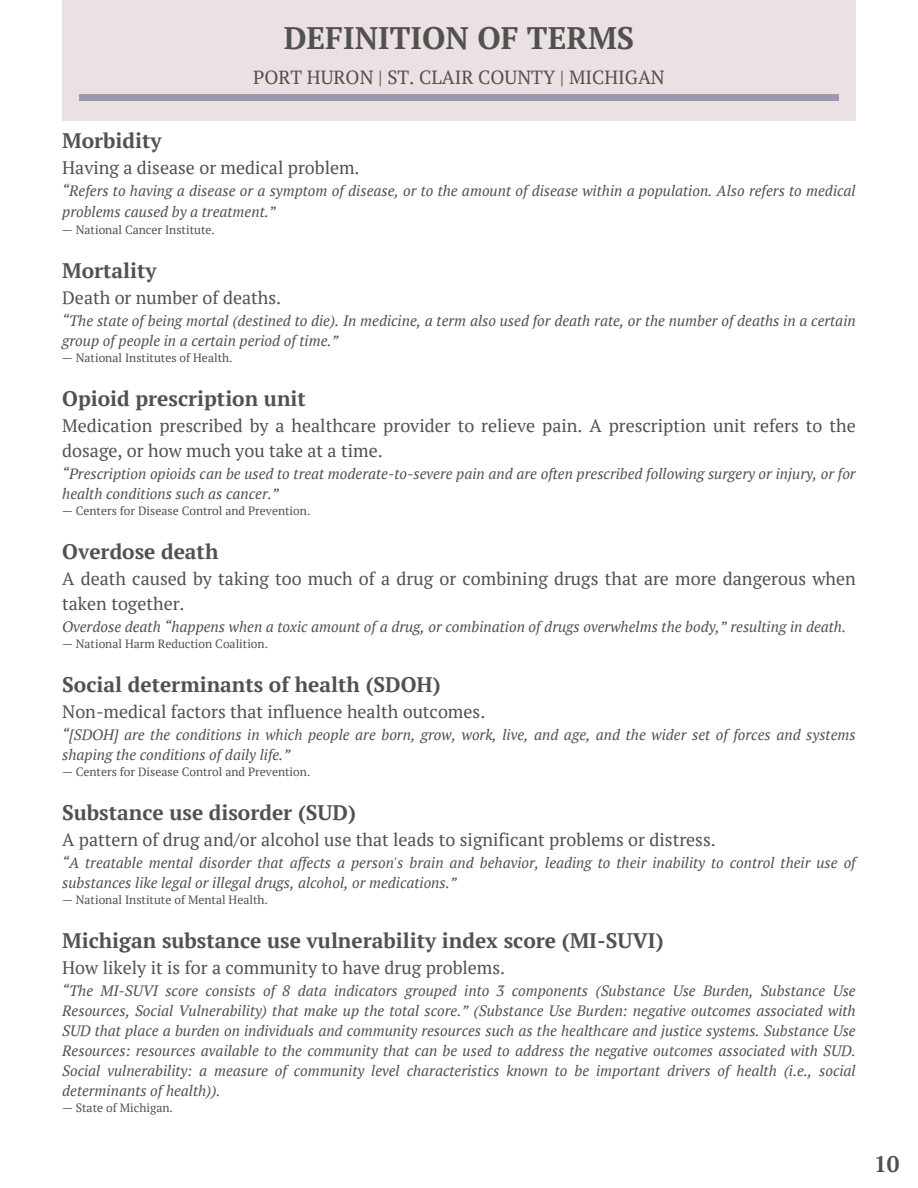
<style>
.page{position:relative;width:918px;height:1188px;background:#fff}
.page>*{position:absolute;margin:0;border:0;box-sizing:border-box;transform-origin:0 0}
.t1{font:700 31.05px "PT Serif";color:#51514d}
.t2{font:700 22.5px "PT Serif";color:#51514d}
.t3{font:700 21px "PT Serif";color:#51514d}
.t4{font:19.05px "PT Serif";color:#51514d}
.t5{font:18px/25px "PT Serif";color:#51514d}
.t6{font:italic 15px/20px "PT Serif";color:#51514d}
.t7{font:12px "PT Serif";color:#51514d}
</style>
<div class="page">
<div style="left:62px;top:0;width:794px;height:120px;background:#ebe0e3"></div>
<div style="left:79px;top:95px;width:760px;height:5px;background:#9e98af"></div>
<p class="t1" style="left:284px;top:17px;width:352px">DEFINITION OF TERMS</p>
<p class="t4" style="left:253px;top:64px;width:413px">PORT HURON | ST. CLAIR COUNTY | MICHIGAN</p>
<h2 class="t3" style="left:62px;top:126px;width:101px">Morbidity</h2>
<p class="t5" style="left:62px;top:155px;width:299px">Having a disease or medical problem.</p>
<h1 class="t6" style="left:62px;top:180px;width:795px;line-height:21px">“Refers to having a disease or a symptom of disease, or to the amount of disease within a population. Also refers to medical problems caused by a treatment.”</h1>
<p class="t7" style="left:62px;top:221px;width:154px">— National Cancer Institute.</p>
<p class="t3" style="left:62px;top:256px;width:96px">Mortality</p>
<p class="t5" style="left:62px;top:285px;width:220px">Death or number of deaths.</p>
<p class="t6" style="left:62px;top:310px;width:795px">“The state of being mortal (destined to die). In medicine, a term also used for death rate, or the number of deaths in a certain group of people in a certain period of time.”</p>
<p class="t7" style="left:62px;top:349px;width:172px">— National Institutes of Health.</p>
<p class="t3" style="left:62px;top:384px;width:245px">Opioid prescription unit</p>
<p class="t5" style="left:62px;top:413px;width:795px">Medication prescribed by a healthcare provider to relieve pain. A prescription unit refers to the dosage, or how much you take at a time.</p>
<p class="t6" style="left:62px;top:463px;width:795px">“Prescription opioids can be used to treat moderate-to-severe pain and are often prescribed following surgery or injury, or for health conditions such as cancer.”</p>
<p class="t7" style="left:62px;top:502px;width:250px">— Centers for Disease Control and Prevention.</p>
<p class="t3" style="left:62px;top:537px;width:158px">Overdose death</p>
<p class="t5" style="left:62px;top:566px;width:795px">A death caused by taking too much of a drug or combining drugs that are more dangerous when taken together.</p>
<p class="t6" style="left:62px;top:616px;width:785px">Overdose death “happens when a toxic amount of a drug, or combination of drugs overwhelms the body,” resulting in death.</p>
<p class="t7" style="left:62px;top:635px;width:207px">— National Harm Reduction Coalition.</p>
<p class="t3" style="left:62px;top:670px;width:380px">Social determinants of health (SDOH)</p>
<p class="t5" style="left:62px;top:699px;width:425px">Non-medical factors that influence health outcomes.</p>
<p class="t6" style="left:62px;top:724px;width:795px">“[SDOH] are the conditions in which people are born, grow, work, live, and age, and the wider set of forces and systems shaping the conditions of daily life.”</p>
<p class="t7" style="left:62px;top:763px;width:250px">— Centers for Disease Control and Prevention.</p>
<p class="t3" style="left:62px;top:798px;width:295px">Substance use disorder (SUD)</p>
<p class="t5" style="left:62px;top:827px;width:655px">A pattern of drug and/or alcohol use that leads to significant problems or distress.</p>
<p class="t6" style="left:62px;top:852px;width:795px">“A treatable mental disorder that affects a person's brain and behavior, leading to their inability to control their use of substances like legal or illegal drugs, alcohol, or medications.”</p>
<p class="t7" style="left:62px;top:891px;width:207px">— National Institute of Mental Health.</p>
<p class="t3" style="left:62px;top:926px;width:603px">Michigan substance use vulnerability index score (MI-SUVI)</p>
<p class="t5" style="left:62px;top:955px;width:445px">How likely it is for a community to have drug problems.</p>
<p class="t6" style="left:62px;top:980px;width:795px;text-align:justify">“The MI-SUVI score consists of 8 data indicators grouped into 3 components (Substance Use Burden, Substance Use Resources, Social Vulnerability) that make up the total score.” (Substance Use Burden: negative outcomes associated with SUD that place a burden on individuals and community resources such as the healthcare and justice systems. Substance Use Resources: resources available to the community that can be used to address the negative outcomes associated with SUD.<br>Social vulnerability: a measure of community level characteristics known to be important drivers of health (i.e., social determinants of health)).</p>
<p class="t7" style="left:62px;top:1099px;width:112px">— State of Michigan.</p>
<p class="t2" style="left:874px;top:1148px;width:27px">10</p>
</div>
